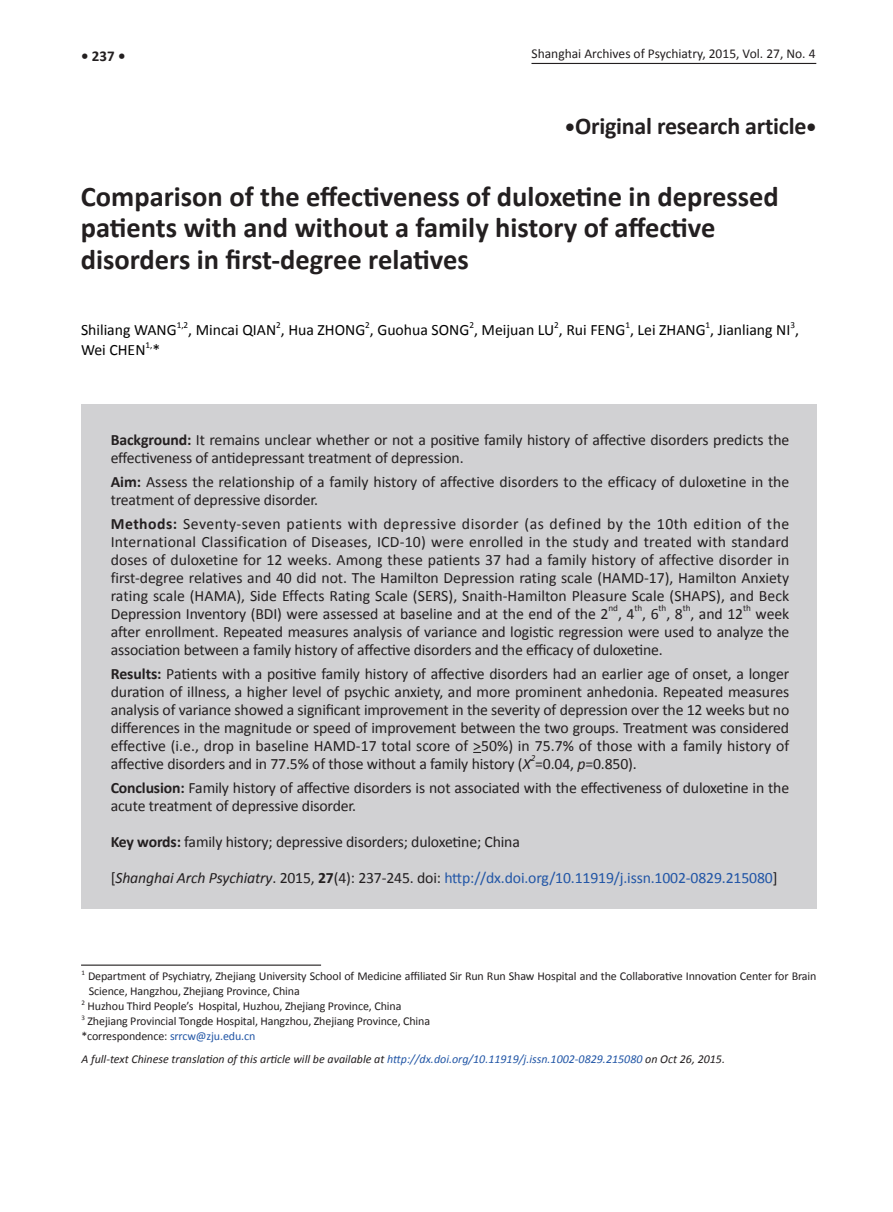
<style>
.page{position:relative;width:893px;height:1212px;background:#fff}
.page>*{position:absolute;margin:0;border:0;box-sizing:border-box;transform-origin:0 0}
.t1{font:700 28.5px/31.5px "Calibri";color:#231f20}
.t2{font:700 24px "Calibri";letter-spacing:-.01em;color:#231f20}
.t3{font:15.75px/18px "Calibri";letter-spacing:-.01em;color:#231f20}
.t4{font:15.75px "Calibri";letter-spacing:-.01em;color:#2256a6}
.t5{font:15.75px "Calibri";color:#030303}
.t6{font:700 15px "Calibri";color:#231f20}
.t7{font:13.5px "Calibri";color:#231f20}
.t8{font:12px/15px "Calibri";letter-spacing:-.01em;color:#231f20}
.t9{font:italic 12px "Calibri";color:#231f20}
.t10{font:9.15px "Calibri";color:#030303}
.t11{font:9.15px "Calibri";letter-spacing:-.005em;color:#231f20}
.t12{font:italic 9.15px "Calibri";color:#231f20}
.t13{font:7.05px "Calibri";color:#231f20}
.s1{font-size:21px}
.s2{font-weight:700}
.s3{font-style:italic}
.s4{color:#231f20}
.s5{font-style:italic;color:#231f20}
.s6{font-weight:700;color:#231f20}
.s7{color:#2256a6}
</style>
<div class="page">
<hr style="left:81px;top:964px;width:240px;height:2px;background:#231f20">
<div style="left:81px;top:404px;width:735px;height:505px;background:#d1d1d3"></div>
<hr style="left:531px;top:63px;width:285px;height:1px;background:#231f20">
<p class="t6" style="left:81px;top:46px;width:46px">• 237 •</p>
<p class="t7" style="left:531px;top:45px;width:286px">Shanghai Archives of Psychiatry, 2015, Vol. 27, No. 4</p>
<h2 class="t2" style="left:565px;top:111px;width:253px"><span class="s1">•</span>Original research article<span class="s1">•</span></h2>
<h1 class="t1" style="left:81px;top:180px;width:700px">Comparison of the effectiveness of duloxetine in depressed patients with and without a family history of affective disorders in first-degree relatives</h1>
<p class="t5" style="left:81px;top:320px;width:97px">Shiliang WANG</p>
<p class="t10" style="left:177px;top:319px;width:13px">1,2</p>
<p class="t5" style="left:188px;top:320px;width:612px">, Mincai QIAN , Hua ZHONG , Guohua SONG , Meijuan LU , Rui FENG , Lei ZHANG , Jianliang NI ,</p>
<p class="t10" style="left:276px;top:319px;width:6px">2</p>
<p class="t10" style="left:365px;top:319px;width:6px">2</p>
<p class="t10" style="left:469px;top:319px;width:6px">2</p>
<p class="t10" style="left:554px;top:319px;width:6px">2</p>
<p class="t10" style="left:625px;top:319px;width:6px">1</p>
<p class="t10" style="left:706px;top:319px;width:6px">1</p>
<p class="t10" style="left:790px;top:319px;width:6px">3</p>
<p class="t10" style="left:146px;top:339px;width:8px">1,</p>
<p class="t5" style="left:81px;top:340px;width:81px">Wei CHEN *</p>
<p class="t3" style="left:111px;top:430px;width:680px"><span class="s2">Background:</span> It remains unclear whether or not a positive family history of affective disorders predicts the effectiveness of antidepressant treatment of depression.</p>
<p class="t3" style="left:111px;top:472px;width:680px"><span class="s2">Aim:</span> Assess the relationship of a family history of affective disorders to the efficacy of duloxetine in the treatment of depressive disorder.</p>
<p class="t3" style="left:111px;top:514px;width:680px;text-align:justify"><span class="s2">Methods:</span> Seventy-seven patients with depressive disorder (as defined by the 10th edition of the International Classification of Diseases, ICD-10) were enrolled in the study and treated with standard doses of duloxetine for 12 weeks. Among these patients 37 had a family history of affective disorder in first-degree relatives and 40 did not. The Hamilton Depression rating scale (HAMD-17), Hamilton Anxiety rating scale (HAMA), Side Effects Rating Scale (SERS), Snaith-Hamilton Pleasure Scale (SHAPS), and Beck Depression Inventory (BDI) were assessed at baseline and at the end of the 2</p>
<p class="t11" style="left:634px;top:602px;width:9px">th</p>
<p class="t11" style="left:658px;top:602px;width:9px">th</p>
<p class="t11" style="left:683px;top:602px;width:9px">th</p>
<p class="t3" style="left:690px;top:604px;width:54px">, and 12</p>
<p class="t11" style="left:743px;top:602px;width:9px">th</p>
<p class="t11" style="left:608px;top:602px;width:11px">nd</p>
<p class="t3" style="left:111px;top:604px;width:680px;text-align:justify;text-indent:645px">week after enrollment. Repeated measures analysis of variance and logistic regression were used to analyze the association between a family history of affective disorders and the efficacy of duloxetine.</p>
<p class="t3" style="left:111px;top:664px;width:680px;text-align:justify"><span class="s2">Results:</span> Patients with a positive family history of affective disorders had an earlier age of onset, a longer duration of illness, a higher level of psychic anxiety, and more prominent anhedonia. Repeated measures analysis of variance showed a significant improvement in the severity of depression over the 12 weeks but no differences in the magnitude or speed of improvement between the two groups. Treatment was considered effective (i.e., drop in baseline HAMD-17 total score of &gt;50%) in 75.7% of those with a family history of affective disorders and in 77.5% of those without a family history (<span class="s3">X</span> =0.04, <span class="s3">p</span>=0.850).</p>
<p class="t3" style="left:642px;top:604px;width:18px">, 6</p>
<p class="t3" style="left:666px;top:604px;width:18px">, 8</p>
<p class="t3" style="left:618px;top:604px;width:18px">, 4</p>
<p class="t12" style="left:531px;top:752px;width:6px">2</p>
<p class="t3" style="left:111px;top:778px;width:680px"><span class="s2">Conclusion:</span> Family history of affective disorders is not associated with the effectiveness of duloxetine in the acute treatment of depressive disorder.</p>
<p class="t3" style="left:111px;top:832px;width:411px"><span class="s2">Key words:</span> family history; depressive disorders; duloxetine; China</p>
<p class="t4" style="left:111px;top:867px;width:668px"><span class="s4">[</span><span class="s5">Shanghai Arch Psychiatry</span><span class="s4">. 2015,</span> <span class="s6">27</span><span class="s4">(4): 237-245. doi:</span> http://dx.doi.org/10.11919/j.issn.1002-0829.215080<span class="s4">]</span></p>
<p class="t13" style="left:81px;top:968px;width:5px">1</p>
<p class="t8" style="left:88px;top:969px;width:730px">Department of Psychiatry, Zhejiang University School of Medicine affiliated Sir Run Run Shaw Hospital and the Collaborative Innovation Center for Brain<br>Science, Hangzhou, Zhejiang Province, China</p>
<p class="t13" style="left:81px;top:998px;width:5px">2</p>
<p class="t8" style="left:87px;top:999px;width:315px">Huzhou Third People’s Hospital, Huzhou, Zhejiang Province, China</p>
<p class="t13" style="left:81px;top:1013px;width:5px">3</p>
<p class="t8" style="left:81px;top:1014px;width:350px;text-indent:6px">Zhejiang Provincial Tongde Hospital, Hangzhou, Zhejiang Province, China *correspondence: <span class="s7">srrcw@zju.edu.cn</span></p>
<p class="t9" style="left:81px;top:1050px;width:645px">A full-text Chinese translation of this article will be available at <span class="s7">http://dx.doi.org/10.11919/j.issn.1002-0829.215080</span> on Oct 26, 2015.</p>
</div>
